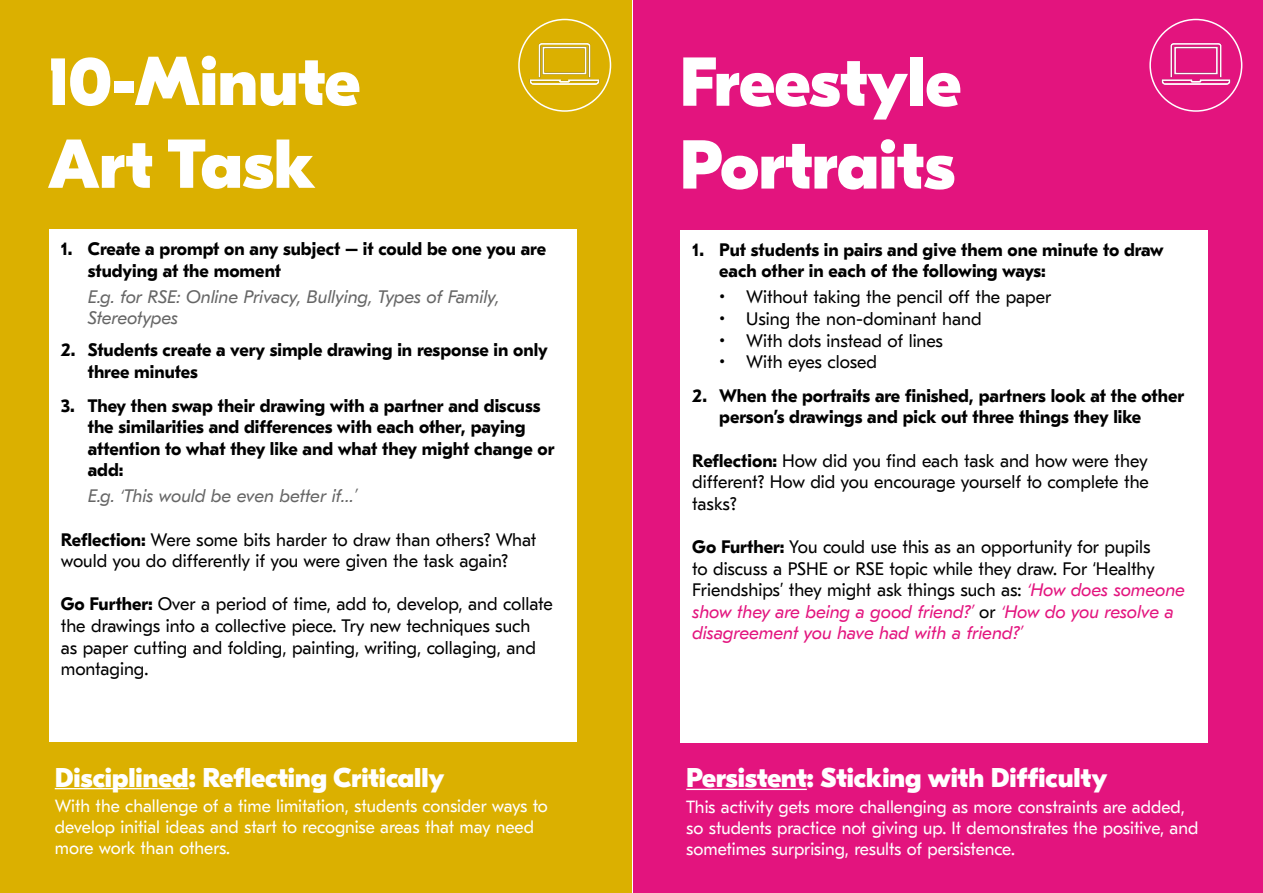
<style>
.page{position:relative;width:1263px;height:893px;background:#fff}
.page>*{position:absolute;margin:0;border:0;box-sizing:border-box;transform-origin:0 0}
.t1{font:800 69px/82.8px "GT Eesti Display";color:#fff}
.t2{font:800 27px "GT Eesti Display";color:#fff}
.t3{font:18px/21.6px "GT Eesti Text";color:#000}
.t4{font:700 18px/21.6px "GT Eesti Text";color:#000}
.t5{font:italic 18px/21.6px "GT Eesti Text";color:#666}
.t6{font:17.55px/21px "GT Eesti Text";color:#fff}
.s1{font-weight:700}
.s2{font-style:italic;color:#e3147e}
</style>
<div class="page">
<div style="left:0;top:0;width:631px;height:893px;background:#dbb000"></div>
<div style="left:49px;top:229px;width:528px;height:513px;background:#fff"></div>
<hr style="left:55px;top:788px;width:134px;height:1px;background:#fff">
<img style="left:529px;top:27px;width:71px;height:72px">
<div style="left:518px;top:19px;width:93px;height:93px;border:2px solid #fff;border-radius:50%"></div>
<div style="left:633px;top:0;width:630px;height:893px;background:#e3147e"></div>
<div style="left:680px;top:230px;width:528px;height:512px;background:#fff"></div>
<hr style="left:686px;top:789px;width:121px;height:1px;background:#fff">
<img style="left:1160px;top:27px;width:72px;height:72px">
<div style="left:1149px;top:19px;width:93px;height:93px;border:2px solid #fff;border-radius:50%"></div>
<h1 class="t1" style="left:48px;top:41px;width:314px">10-Minute<br>Art Task</h1>
<p class="t4" style="left:88px;top:238px;width:460px;text-indent:-27px">1. Create a prompt on any subject – it could be one you are studying at the moment</p>
<p class="t5" style="left:88px;top:286px;width:413px">E.g. for RSE: Online Privacy, Bullying, Types of Family,<br>Stereotypes</p>
<p class="t4" style="left:88px;top:340px;width:462px;text-indent:-27px">2. Students create a very simple drawing in response in only three minutes</p>
<p class="t4" style="left:88px;top:395px;width:468px;text-indent:-27px">3. They then swap their drawing with a partner and discuss the similarities and differences with each other, paying attention to what they like and what they might change or add:</p>
<p class="t5" style="left:88px;top:486px;width:271px">E.g. ‘This would be even better if…’</p>
<p class="t3" style="left:61px;top:529px;width:477px"><span class="s1">Reflection:</span> Were some bits harder to draw than others? What would you do differently if you were given the task again?</p>
<p class="t3" style="left:61px;top:594px;width:493px"><span class="s1">Go Further:</span> Over a period of time, add to, develop, and collate the drawings into a collective piece. Try new techniques such<br>as paper cutting and folding, painting, writing, collaging, and montaging.</p>
<h2 class="t2" style="left:55px;top:762px;width:391px">Disciplined: Reflecting Critically</h2>
<p class="t6" style="left:55px;top:796px;width:494px">With the challenge of a time limitation, students consider ways to develop initial ideas and start to recognise areas that may need more work than others.</p>
<h1 class="t1" style="left:679px;top:42px;width:283px">Freestyle<br>Portraits</h1>
<p class="t4" style="left:719px;top:239px;width:446px;text-indent:-27px">1. Put students in pairs and give them one minute to draw each other in each of the following ways:</p>
<p class="t3" style="left:719px;top:287px;width:334px">• Without taking the pencil off the paper</p>
<p class="t3" style="left:719px;top:308px;width:264px">• Using the non-dominant hand</p>
<p class="t3" style="left:719px;top:330px;width:225px">• With dots instead of lines</p>
<p class="t3" style="left:719px;top:352px;width:159px">• With eyes closed</p>
<p class="t4" style="left:719px;top:385px;width:466px;text-indent:-27px">2. When the portraits are finished, partners look at the other person’s drawings and pick out three things they like</p>
<p class="t3" style="left:692px;top:450px;width:458px;text-align:justify"><span class="s1">Reflection:</span> How did you find each task and how were they different? How did you encourage yourself to complete the tasks?</p>
<p class="t3" style="left:692px;top:536px;width:494px"><span class="s1">Go Further:</span> You could use this as an opportunity for pupils<br>to discuss a PSHE or RSE topic while they draw. For ‘Healthy Friendships’ they might ask things such as: <span class="s2">‘How does someone show they are being a good friend?’</span> or <span class="s2">‘How do you resolve a disagreement you have had with a friend?’</span></p>
<h2 class="t2" style="left:686px;top:763px;width:423px">Persistent: Sticking with Difficulty</h2>
<p class="t6" style="left:686px;top:797px;width:514px">This activity gets more challenging as more constraints are added, so students practice not giving up. It demonstrates the positive, and sometimes surprising, results of persistence.</p>
</div>
